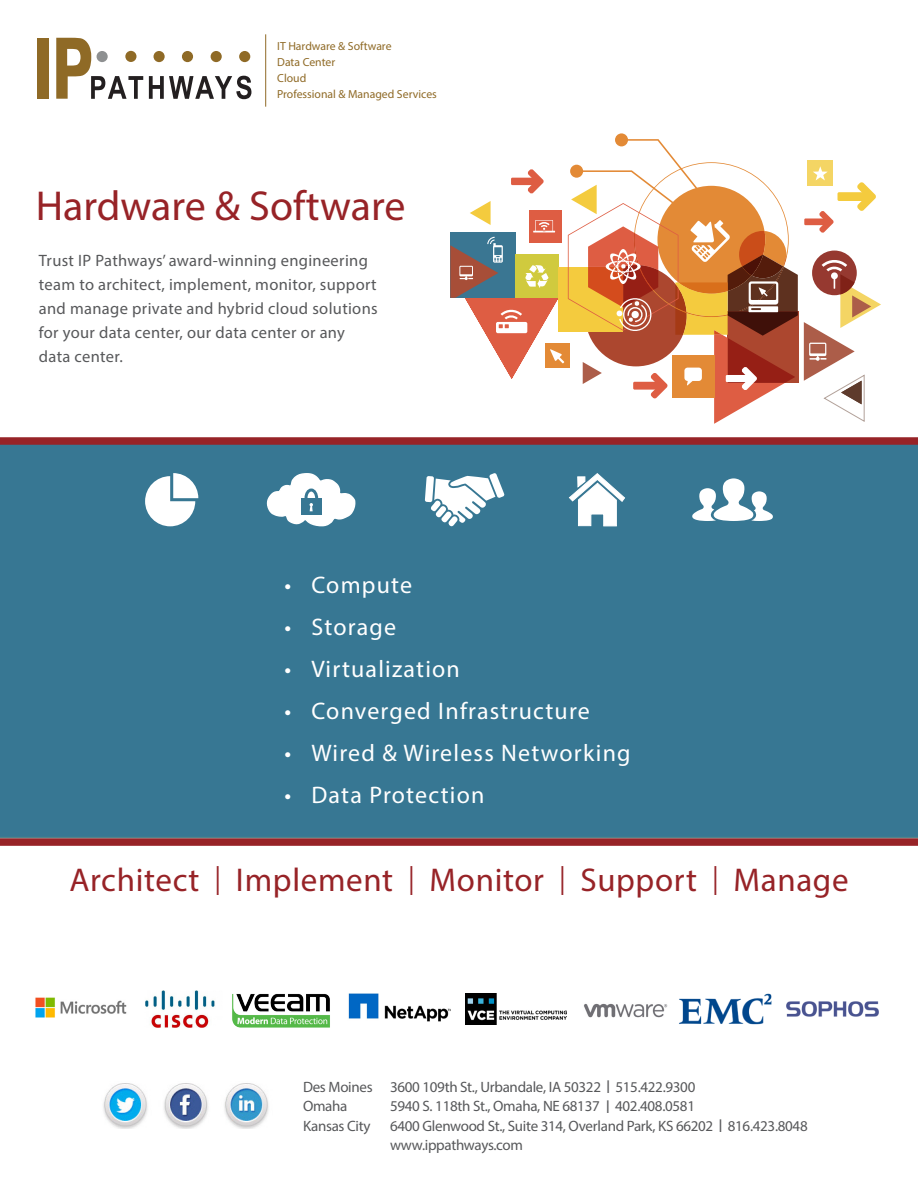
<style>
.page{position:relative;width:918px;height:1188px;background:#fff}
.page>*{position:absolute;margin:0;border:0;box-sizing:border-box;transform-origin:0 0}
.t1{font:42px "Myriad Pro";color:#972327}
.Blue_Large{font:33px "Myriad Pro";letter-spacing:.02em;color:#972327}
.Blue_Copy{font:24px "Myriad Pro";letter-spacing:.05em;color:#fff}
.White_copy{font:24px "Myriad Pro";letter-spacing:.05em;color:#fff}
.Copy{font:16.5px/24px "Myriad Pro";letter-spacing:.02em;color:#57585a}
.t2{font:15px "Myriad Pro";letter-spacing:-.02em;color:#57585a}
.t3{font:11.7px/16px "Myriad Pro";color:#8f6a26}
.s1{font-size:42.9px}
.s2{font-size:18.75px}
</style>
<div class="page">
<div style="left:0;top:445px;width:918px;height:393px;background:#377793"></div>
<div style="left:0;top:437px;width:918px;height:8px;background:#972327"></div>
<img style="left:103px;top:1083px;width:166px;height:45px">
<div style="left:0;top:838px;width:918px;height:8px;background:#972327"></div>
<div style="left:154px;top:51px;width:11px;height:11px;background:#8f6a26;border-radius:50%"></div>
<div style="left:182px;top:51px;width:11px;height:11px;background:#8f6a26;border-radius:50%"></div>
<div style="left:211px;top:51px;width:11px;height:11px;background:#8f6a26;border-radius:50%"></div>
<div style="left:239px;top:51px;width:11px;height:11px;background:#8f6a26;border-radius:50%"></div>
<div style="left:37px;top:38px;width:12px;height:61px;background:#8f6a26"></div>
<svg style="left:56px;top:38px;width:87px;height:61px"></svg>
<svg style="left:149px;top:76px;width:102px;height:23px"></svg>
<hr style="left:265px;top:34px;width:1px;height:73px;background:#8f6a26">
<div style="left:615px;top:133px;width:13px;height:13px;background:#e38a36;border-radius:50%"></div>
<div style="left:838px;top:192px;width:31px;height:9px;background:#f4cb3e;border-radius:2px"></div>
<svg style="left:857px;top:182px;width:19px;height:29px"></svg>
<div style="left:804px;top:218px;width:24px;height:7px;background:#de5d43"></div>
<svg style="left:819px;top:211px;width:15px;height:22px"></svg>
<svg style="left:450px;top:139px;width:348px;height:285px"></svg>
<div style="left:812px;top:251px;width:45px;height:44px;background:#963930;border-radius:50%"></div>
<div style="left:808px;top:161px;width:25px;height:25px;background:#f4d564"></div>
<svg style="left:813px;top:166px;width:15px;height:14px"></svg>
<svg style="left:826px;top:266px;width:16px;height:5px"></svg>
<svg style="left:822px;top:258px;width:25px;height:9px"></svg>
<svg style="left:804px;top:274px;width:77px;height:148px"></svg>
<svg style="left:145px;top:473px;width:53px;height:53px"></svg>
<svg style="left:266px;top:472px;width:91px;height:55px"></svg>
<svg style="left:425px;top:473px;width:79px;height:53px"></svg>
<svg style="left:568px;top:473px;width:57px;height:54px"></svg>
<svg style="left:692px;top:478px;width:82px;height:43px"></svg>
<img style="left:35px;top:997px;width:92px;height:21px">
<img style="left:145px;top:990px;width:70px;height:38px">
<img style="left:232px;top:994px;width:98px;height:34px">
<img style="left:348px;top:993px;width:103px;height:29px">
<img style="left:584px;top:1003px;width:84px;height:15px">
<img style="left:786px;top:1001px;width:93px;height:16px">
<img style="left:679px;top:993px;width:93px;height:32px">
<img style="left:466px;top:993px;width:101px;height:32px">
<p class="t3" style="left:277px;top:38px;width:161px">IT Hardware &amp; Software<br>Data Center<br>Cloud<br>Professional &amp; Managed Services</p>
<p class="t1" style="left:36px;top:180px;width:371px">Hardware &amp; Software</p>
<p class="Copy" style="left:39px;top:248px;width:340px">Trust IP Pathways’ award-winning engineering team to architect, implement, monitor, support and manage private and hybrid cloud solutions for your data center, our data center or any data center.</p>
<p class="Blue_Copy" style="left:284px;top:570px;width:129px">• Compute</p>
<p class="Blue_Copy" style="left:284px;top:612px;width:113px">• Storage</p>
<p class="Blue_Copy" style="left:284px;top:654px;width:177px">• Virtualization</p>
<p class="Blue_Copy" style="left:284px;top:696px;width:307px">• Converged Infrastructure</p>
<p class="Blue_Copy" style="left:284px;top:738px;width:348px">• Wired &amp; Wireless Networking</p>
<p class="White_copy" style="left:284px;top:780px;width:201px">• Data Protection</p>
<p class="Blue_Large" style="left:69px;top:859px;width:781px">Architect <span class="s1">I</span> Implement <span class="s1">I</span> Monitor <span class="s1">I</span> Support <span class="s1">I</span> Manage</p>
<p class="t2" style="left:303px;top:1077px;width:394px">Des Moines 3600 109th St., Urbandale, IA 50322 <span class="s2">I</span> 515.422.9300</p>
<p class="t2" style="left:303px;top:1097px;width:46px">Omaha</p>
<p class="t2" style="left:390px;top:1097px;width:307px">5940 S. 118th St., Omaha, NE 68137 <span class="s2">I</span> 402.408.0581</p>
<p class="t2" style="left:303px;top:1116px;width:69px">Kansas City</p>
<p class="t2" style="left:390px;top:1116px;width:419px">6400 Glenwood St., Suite 314, Overland Park, KS 66202 <span class="s2">I</span> 816.423.8048</p>
<p class="t2" style="left:390px;top:1136px;width:135px">www.ippathways.com</p>
</div>
